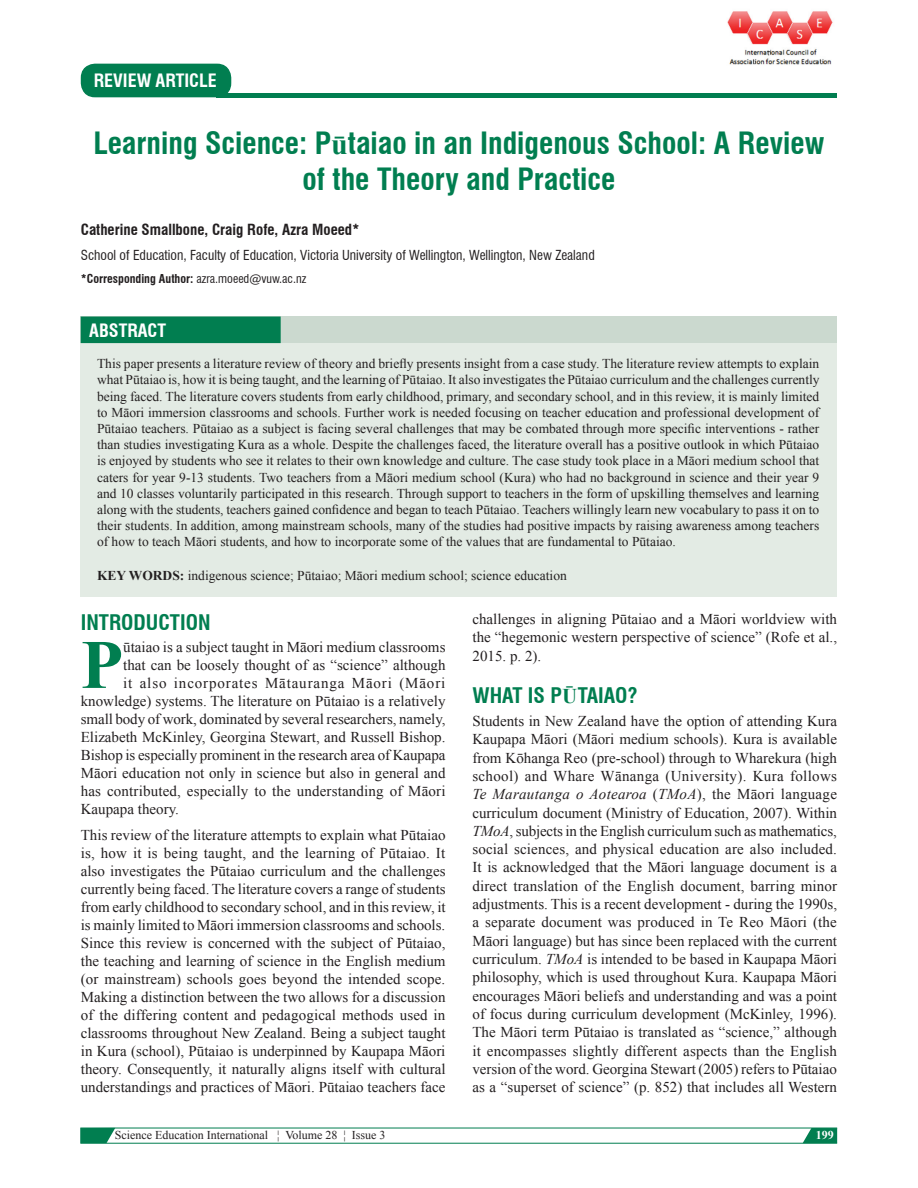
<style>
.page{position:relative;width:918px;height:1188px;background:#fff}
.page>*{position:absolute;margin:0;border:0;box-sizing:border-box;transform-origin:0 0}
.Dorp_caps{font:700 69.3px "Times New Roman";color:#017e50}
.AT{font:700 condensed 30px/36px "Swiss 721 BT";color:#017e50;text-align:center}
.t1{font:700 condensed 21px "Swiss 721 BT";color:#017e50}
.AH{font:700 condensed 18px "Swiss 721 BT";color:#fff}
.ABSH{font:700 condensed 18px "Swiss 721 BT";color:#fff}
.TX{font:15px/18.3px "Times New Roman";color:#231f20;text-align:justify}
.Dorp_caps-2{font:15px "Times New Roman";color:#231f20}
.Dorp_caps-3{font:15px "Times New Roman";letter-spacing:.06em;color:#231f20}
.AU{font:700 condensed 15px "Swiss 721 BT";color:#231f20}
.ABS{font:13.5px/16.2px "Times New Roman";color:#231f20;text-align:justify}
.AFF{font:condensed 13.5px "Swiss 721 BT";color:#231f20}
.KWD{font:13.5px "Times New Roman";color:#231f20}
.t2{font:12px "Times New Roman";color:#231f20}
.ADD{font:700 condensed 12px "Swiss 721 BT";color:#231f20}
.t3{font:700 12px "Times New Roman";color:#fff}
.s1{font-family:"Times New Roman";font-stretch:normal}
.s2{font-weight:400}
.s3{font-weight:700}
.s4{font-style:italic}
</style>
<div class="page">
<svg style="left:80px;top:1128px;width:758px;height:16px"></svg>
<hr style="left:216px;top:93px;width:621px;height:4px;background:#017e50">
<div style="left:80px;top:342px;width:756px;height:255px;background:#e3ebe4"></div>
<img style="left:727px;top:11px;width:106px;height:54px">
<div style="left:82px;top:64px;width:149px;height:33px;background:#017e50;border-radius:13px"></div>
<div style="left:81px;top:64px;width:150px;height:33px;border:2px solid #017e50;border-radius:13px"></div>
<div style="left:81px;top:317px;width:756px;height:26px;background:#cbd9cf"></div>
<div style="left:81px;top:317px;width:200px;height:26px;background:#017e50"></div>
<p class="AH" style="left:94px;top:70px;width:124px">REVIEW ARTICLE</p>
<p class="AT" style="left:94px;top:125px;width:732px">Learning Science: P<span class="s1">ū</span>taiao in an Indigenous School: A Review of the Theory and Practice</p>
<p class="AU" style="left:81px;top:220px;width:280px">Catherine Smallbone, Craig Rofe, Azra Moeed*</p>
<p class="AFF" style="left:81px;top:247px;width:515px">School of Education, Faculty of Education, Victoria University of Wellington, Wellington, New Zealand</p>
<p class="ADD" style="left:81px;top:271px;width:227px">*Corresponding Author: <span class="s2">azra.moeed@vuw.ac.nz</span></p>
<p class="ABSH" style="left:89px;top:319px;width:78px">ABSTRACT</p>
<p class="ABS" style="left:97px;top:355px;width:724px">This paper presents a literature review of theory and briefly presents insight from a case study. The literature review attempts to explain what Pūtaiao is, how it is being taught, and the learning of Pūtaiao. It also investigates the Pūtaiao curriculum and the challenges currently being faced. The literature covers students from early childhood, primary, and secondary school, and in this review, it is mainly limited to Māori immersion classrooms and schools. Further work is needed focusing on teacher education and professional development of Pūtaiao teachers. Pūtaiao as a subject is facing several challenges that may be combated through more specific interventions - rather than studies investigating Kura as a whole. Despite the challenges faced, the literature overall has a positive outlook in which Pūtaiao is enjoyed by students who see it relates to their own knowledge and culture. The case study took place in a Māori medium school that caters for year 9-13 students. Two teachers from a Māori medium school (Kura) who had no background in science and their year 9 and 10 classes voluntarily participated in this research. Through support to teachers in the form of upskilling themselves and learning along with the students, teachers gained confidence and began to teach Pūtaiao. Teachers willingly learn new vocabulary to pass it on to their students. In addition, among mainstream schools, many of the studies had positive impacts by raising awareness among teachers of how to teach Māori students, and how to incorporate some of the values that are fundamental to Pūtaiao.</p>
<p class="KWD" style="left:97px;top:566px;width:471px"><span class="s3">KEY WORDS:</span> indigenous science; Pūtaiao; Māori medium school; science education</p>
<h1 class="t1" style="left:81px;top:609px;width:131px">INTRODUCTION</h1>
<p class="Dorp_caps" style="left:81px;top:615px;width:44px">P</p>
<p class="Dorp_caps-2" style="left:123px;top:636px;width:324px">ūtaiao is a subject taught in Māori medium classrooms</p>
<p class="Dorp_caps-2" style="left:123px;top:654px;width:324px">that can be loosely thought of as “science” although</p>
<p class="Dorp_caps-3" style="left:123px;top:672px;width:324px">it also incorporates Mātauranga Māori (Māori</p>
<p class="Dorp_caps-2" style="left:81px;top:690px;width:366px">knowledge) systems. The literature on Pūtaiao is a relatively</p>
<p class="Dorp_caps-2" style="left:81px;top:708px;width:366px">small body of work, dominated by several researchers, namely,</p>
<p class="Dorp_caps-2" style="left:81px;top:726px;width:366px">Elizabeth McKinley, Georgina Stewart, and Russell Bishop.</p>
<p class="Dorp_caps-2" style="left:81px;top:744px;width:366px">Bishop is especially prominent in the research area of Kaupapa</p>
<p class="Dorp_caps-2" style="left:81px;top:762px;width:366px">Māori education not only in science but also in general and</p>
<p class="Dorp_caps-2" style="left:81px;top:780px;width:366px">has contributed, especially to the understanding of Māori</p>
<p class="Dorp_caps-2" style="left:81px;top:798px;width:100px">Kaupapa theory.</p>
<p class="TX" style="left:81px;top:826px;width:366px">This review of the literature attempts to explain what Pūtaiao is, how it is being taught, and the learning of Pūtaiao. It also investigates the Pūtaiao curriculum and the challenges currently being faced. The literature covers a range of students from early childhood to secondary school, and in this review, it is mainly limited to Māori immersion classrooms and schools.<br>Since this review is concerned with the subject of Pūtaiao, the teaching and learning of science in the English medium (or mainstream) schools goes beyond the intended scope.<br>Making a distinction between the two allows for a discussion of the differing content and pedagogical methods used in classrooms throughout New Zealand. Being a subject taught in Kura (school), Pūtaiao is underpinned by Kaupapa Māori theory. Consequently, it naturally aligns itself with cultural understandings and practices of Māori. Pūtaiao teachers face</p>
<p class="TX" style="left:472px;top:609px;width:366px">challenges in aligning Pūtaiao and a Māori worldview with the “hegemonic western perspective of science” (Rofe et al., 2015. p. 2).</p>
<h1 class="t1" style="left:472px;top:683px;width:167px">WHAT IS P<span class="s1">Ū</span>TAIAO?</h1>
<p class="TX" style="left:472px;top:711px;width:366px">Students in New Zealand have the option of attending Kura Kaupapa Māori (Māori medium schools). Kura is available from Kōhanga Reo (pre-school) through to Wharekura (high school) and Whare Wānanga (University). Kura follows <span class="s4">Te Marautanga o Aotearoa</span> (<span class="s4">TMoA</span>), the Māori language curriculum document (Ministry of Education, 2007). Within <span class="s4">TMoA</span>, subjects in the English curriculum such as mathematics, social sciences, and physical education are also included.<br>It is acknowledged that the Māori language document is a direct translation of the English document, barring minor adjustments. This is a recent development - during the 1990s, a separate document was produced in Te Reo Māori (the Māori language) but has since been replaced with the current curriculum. <span class="s4">TMoA</span> is intended to be based in Kaupapa Māori philosophy, which is used throughout Kura. Kaupapa Māori encourages Māori beliefs and understanding and was a point of focus during curriculum development (McKinley, 1996).<br>The Māori term Pūtaiao is translated as “science,” although it encompasses slightly different aspects than the English version of the word. Georgina Stewart (2005) refers to Pūtaiao as a “superset of science” (p. 852) that includes all Western</p>
<p class="t2" style="left:115px;top:1127px;width:272px">Science Education International ¦ Volume 28 ¦ Issue 3</p>
<p class="t3" style="left:816px;top:1127px;width:19px">199</p>
</div>
